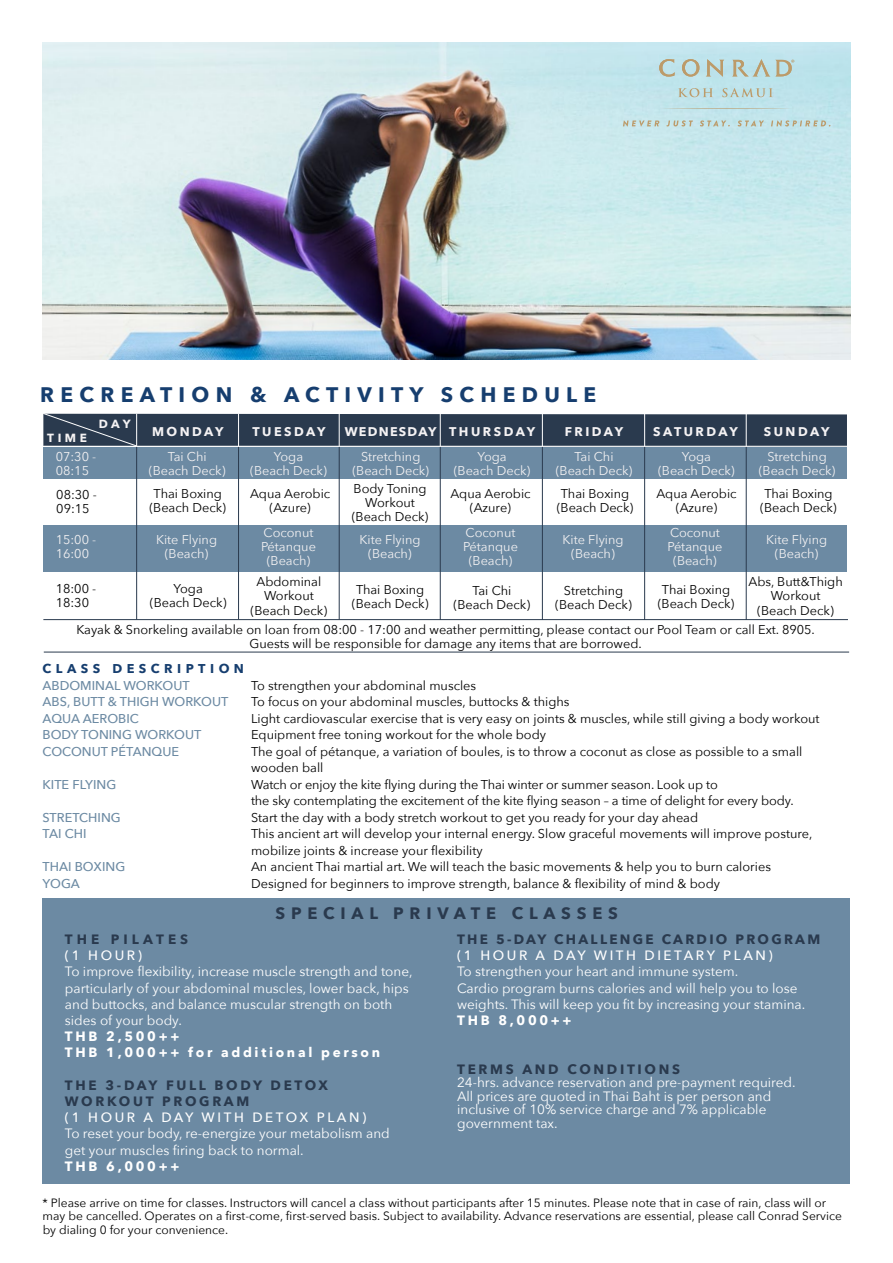
<style>
.page{position:relative;width:893px;height:1263px;background:#fff}
.page>*{position:absolute;margin:0;border:0;box-sizing:border-box;transform-origin:0 0}
.t1{font:700 21px "Avenir Next";letter-spacing:.3em;color:#163e6f}
.t2{font:700 16.5px "Avenir Next";letter-spacing:.35em;color:#2a3a4e}
.t3{font:13.5px/16.2px "Avenir Next";color:#fff}
.t4{font:700 13.5px/16.2px "Avenir Next";letter-spacing:.2em;color:#fff}
.t5{font:500 13.5px "Avenir Next";letter-spacing:.19em;color:#fff}
.t6{font:700 13.5px/16.2px "Avenir Next";letter-spacing:.2em;color:#2a3a4e}
.t7{font:700 13.5px "Avenir Next";letter-spacing:.17em;color:#2a3a4e}
.t8{font:700 13.5px "Avenir Next";letter-spacing:.3em;color:#2a3a4e}
.t9{font:12.75px/14.2px "Avenir Next";color:#000;text-align:center}
.t10{font:12.75px/14.2px "Avenir Next";color:#f4f2f3;text-align:center}
.t11{font:500 12.75px "Avenir Next";color:#6c8aa3}
.t12{font:700 12.75px "Avenir Next";letter-spacing:.35em;color:#163e6f}
.t13{font:700 12.6px "Avenir Next";letter-spacing:.2em;color:#f4f2f3}
.t14{font:700 12.6px "Avenir Next";letter-spacing:.1em;color:#f4f2f3}
.t15{font:12px/13.5px "Avenir Next";color:#000}
.t16{font:700 11.85px "Avenir Next";letter-spacing:.3em;color:#f4f2f3}
</style>
<div class="page">
<img style="left:43px;top:43px;width:807px;height:316px">
<svg style="left:678px;top:88px;width:35px;height:9px"></svg>
<svg style="left:722px;top:88px;width:51px;height:9px"></svg>
<svg style="left:659px;top:59px;width:16px;height:18px"></svg>
<svg style="left:682px;top:59px;width:17px;height:18px"></svg>
<svg style="left:706px;top:59px;width:18px;height:18px"></svg>
<svg style="left:732px;top:59px;width:62px;height:17px"></svg>
<svg style="left:660px;top:108px;width:133px;height:1px"></svg>
<svg style="left:623px;top:120px;width:36px;height:6px"></svg>
<svg style="left:666px;top:120px;width:27px;height:6px"></svg>
<svg style="left:700px;top:120px;width:30px;height:6px"></svg>
<svg style="left:738px;top:120px;width:26px;height:6px"></svg>
<svg style="left:771px;top:120px;width:59px;height:6px"></svg>
<div style="left:43px;top:447px;width:804px;height:32px;background:#6c8aa3"></div>
<div style="left:43px;top:525px;width:804px;height:47px;background:#6c8aa3"></div>
<svg style="left:43px;top:413px;width:804px;height:33px;background:#334356"></svg>
<hr style="left:43px;top:619px;width:805px;height:1px;background:#2a3a4e">
<hr style="left:44px;top:652px;width:805px;height:1px;background:#2a3a4e">
<hr style="left:136px;top:414px;width:1px;height:33px;background:#fff">
<hr style="left:136px;top:447px;width:1px;height:173px;background:#2a3a4e">
<hr style="left:238px;top:414px;width:1px;height:33px;background:#fff">
<hr style="left:238px;top:447px;width:1px;height:172px;background:#2a3a4e">
<hr style="left:339px;top:414px;width:1px;height:33px;background:#fff">
<hr style="left:339px;top:447px;width:1px;height:173px;background:#2a3a4e">
<hr style="left:440px;top:414px;width:1px;height:33px;background:#fff">
<hr style="left:440px;top:447px;width:1px;height:173px;background:#2a3a4e">
<hr style="left:542px;top:414px;width:1px;height:33px;background:#fff">
<hr style="left:542px;top:447px;width:1px;height:173px;background:#2a3a4e">
<hr style="left:644px;top:414px;width:1px;height:33px;background:#fff">
<hr style="left:644px;top:447px;width:1px;height:173px;background:#2a3a4e">
<hr style="left:746px;top:414px;width:1px;height:33px;background:#fff">
<hr style="left:746px;top:447px;width:1px;height:173px;background:#2a3a4e">
<div style="left:43px;top:898px;width:807px;height:285px;background:#6c8aa3"></div>
<h1 class="t1" style="left:40px;top:377px;width:557px">RECREATION &amp; ACTIVITY SCHEDULE</h1>
<p class="t16" style="left:99px;top:413px;width:33px">DAY</p>
<p class="t16" style="left:47px;top:427px;width:41px">TIME</p>
<p class="t13" style="left:152px;top:420px;width:73px">MONDAY</p>
<p class="t13" style="left:252px;top:420px;width:75px">TUESDAY</p>
<p class="t14" style="left:345px;top:420px;width:192px">WEDNESDAY THURSDAY</p>
<p class="t13" style="left:565px;top:420px;width:60px">FRIDAY</p>
<p class="t13" style="left:653px;top:420px;width:86px">SATURDAY</p>
<p class="t13" style="left:764px;top:420px;width:67px">SUNDAY</p>
<p class="t10" style="left:250px;top:449px;width:78px">Yoga<br>(Beach Deck)</p>
<p class="t10" style="left:352px;top:449px;width:78px">Stretching (Beach Deck)</p>
<p class="t10" style="left:759px;top:449px;width:78px">Stretching (Beach Deck)</p>
<p class="t10" style="left:149px;top:449px;width:78px">Tai Chi (Beach Deck)</p>
<p class="t10" style="left:556px;top:449px;width:78px">Tai Chi (Beach Deck)</p>
<p class="t10" style="left:454px;top:449px;width:78px">Yoga<br>(Beach Deck)</p>
<p class="t10" style="left:658px;top:449px;width:78px">Yoga<br>(Beach Deck)</p>
<p class="t9" style="left:450px;top:486px;width:82px">Aqua Aerobic (Azure)</p>
<p class="t9" style="left:656px;top:486px;width:82px">Aqua Aerobic (Azure)</p>
<p class="t10" style="left:56px;top:449px;width:42px;text-align:left">07:30 -<br>08:15</p>
<p class="t9" style="left:56px;top:487px;width:42px;text-align:left">08:30 -<br>09:15</p>
<p class="t10" style="left:56px;top:532px;width:42px;text-align:left">15:00 -<br>16:00</p>
<p class="t9" style="left:56px;top:581px;width:42px;text-align:left">18:00 -<br>18:30</p>
<p class="t9" style="left:352px;top:481px;width:78px">Body Toning<br>Workout (Beach Deck)</p>
<p class="t9" style="left:149px;top:486px;width:78px">Thai Boxing (Beach Deck)</p>
<p class="t9" style="left:557px;top:486px;width:78px">Thai Boxing (Beach Deck)</p>
<p class="t9" style="left:760px;top:486px;width:78px">Thai Boxing (Beach Deck)</p>
<p class="t9" style="left:250px;top:486px;width:82px">Aqua Aerobic (Azure)</p>
<p class="t10" style="left:261px;top:524px;width:56px">Coconut<br>Pétanque (Beach)</p>
<p class="t10" style="left:463px;top:524px;width:56px">Coconut<br>Pétanque (Beach)</p>
<p class="t10" style="left:667px;top:524px;width:56px">Coconut<br>Pétanque (Beach)</p>
<p class="t9" style="left:251px;top:574px;width:78px">Abdominal<br>Workout (Beach Deck)</p>
<p class="t9" style="left:748px;top:574px;width:96px">Abs, Butt&amp;Thigh<br>Workout<br>(Beach Deck)</p>
<p class="t10" style="left:156px;top:532px;width:62px">Kite Flying (Beach)</p>
<p class="t10" style="left:360px;top:532px;width:62px">Kite Flying (Beach)</p>
<p class="t10" style="left:563px;top:532px;width:62px">Kite Flying (Beach)</p>
<p class="t10" style="left:766px;top:532px;width:62px">Kite Flying (Beach)</p>
<p class="t9" style="left:150px;top:581px;width:78px">Yoga<br>(Beach Deck)</p>
<p class="t9" style="left:352px;top:582px;width:78px">Thai Boxing (Beach Deck)</p>
<p class="t9" style="left:658px;top:582px;width:78px">Thai Boxing (Beach Deck)</p>
<p class="t9" style="left:555px;top:582px;width:78px">Stretching (Beach Deck)</p>
<p class="t9" style="left:454px;top:582px;width:78px">Tai Chi (Beach Deck)</p>
<p class="t9" style="left:76px;top:622px;width:740px">Kayak &amp; Snorkeling available on loan from 08:00 - 17:00 and weather permitting, please contact our Pool Team or call Ext. 8905.<br>Guests will be responsible for damage any items that are borrowed.</p>
<p class="t12" style="left:43px;top:658px;width:203px">CLASS DESCRIPTION</p>
<p class="t11" style="left:43px;top:674px;width:149px">ABDOMINAL WORKOUT</p>
<p class="t9" style="left:251px;top:678px;width:227px">To strengthen your abdominal muscles</p>
<p class="t11" style="left:43px;top:691px;width:187px">ABS, BUTT &amp; THIGH WORKOUT</p>
<p class="t9" style="left:251px;top:694px;width:320px">To focus on your abdominal muscles, buttocks &amp; thighs</p>
<p class="t11" style="left:43px;top:707px;width:98px">AQUA AEROBIC</p>
<p class="t9" style="left:251px;top:711px;width:570px">Light cardiovascular exercise that is very easy on joints &amp; muscles, while still giving a body workout</p>
<p class="t11" style="left:43px;top:724px;width:160px">BODY TONING WORKOUT</p>
<p class="t9" style="left:251px;top:727px;width:297px">Equipment free toning workout for the whole body</p>
<p class="t11" style="left:43px;top:740px;width:138px">COCONUT PÉTANQUE</p>
<p class="t9" style="left:251px;top:742px;width:553px;line-height:16.5px;text-align:left">The goal of pétanque, a variation of boules, is to throw a coconut as close as possible to a small wooden ball</p>
<p class="t11" style="left:43px;top:773px;width:75px">KITE FLYING</p>
<p class="t9" style="left:251px;top:775px;width:544px;line-height:16.5px;text-align:left">Watch or enjoy the kite flying during the Thai winter or summer season. Look up to<br>the sky contemplating the excitement of the kite flying season – a time of delight for every body.</p>
<p class="t11" style="left:43px;top:806px;width:80px">STRETCHING</p>
<p class="t9" style="left:251px;top:810px;width:449px">Start the day with a body stretch workout to get you ready for your day ahead</p>
<p class="t11" style="left:43px;top:823px;width:45px">TAI CHI</p>
<p class="t9" style="left:251px;top:825px;width:563px;line-height:16.5px;text-align:left">This ancient art will develop your internal energy. Slow graceful movements will improve posture, mobilize joints &amp; increase your flexibility</p>
<p class="t11" style="left:43px;top:856px;width:84px">THAI BOXING</p>
<p class="t9" style="left:251px;top:859px;width:521px">An ancient Thai martial art. We will teach the basic movements &amp; help you to burn calories</p>
<p class="t11" style="left:43px;top:872px;width:39px">YOGA</p>
<p class="t9" style="left:251px;top:875px;width:470px">Designed for beginners to improve strength, balance &amp; flexibility of mind &amp; body</p>
<p class="t2" style="left:276px;top:899px;width:344px">SPECIAL PRIVATE CLASSES</p>
<p class="t8" style="left:65px;top:927px;width:125px">THE PILATES</p>
<p class="t5" style="left:65px;top:944px;width:79px">(1 HOUR)</p>
<p class="t3" style="left:65px;top:963px;width:349px">To improve flexibility, increase muscle strength and tone, particularly of your abdominal muscles, lower back, hips and buttocks, and balance muscular strength on both sides of your body.</p>
<p class="t4" style="left:65px;top:1028px;width:317px">THB 2,500++<br>THB 1,000++ for additional person</p>
<p class="t6" style="left:65px;top:1077px;width:265px">THE 3-DAY FULL BODY DETOX<br>WORKOUT PROGRAM</p>
<p class="t5" style="left:65px;top:1106px;width:303px">(1 HOUR A DAY WITH DETOX PLAN)</p>
<p class="t3" style="left:65px;top:1125px;width:326px">To reset your body, re-energize your metabolism and get your muscles firing back to normal.</p>
<p class="t4" style="left:65px;top:1158px;width:116px">THB 6,000++</p>
<p class="t7" style="left:457px;top:927px;width:365px">THE 5-DAY CHALLENGE CARDIO PROGRAM</p>
<p class="t5" style="left:457px;top:944px;width:317px">(1 HOUR A DAY WITH DIETARY PLAN)</p>
<p class="t3" style="left:457px;top:963px;width:350px">To strengthen your heart and immune system.<br>Cardio program burns calories and will help you to lose weights. This will keep you fit by increasing your stamina.</p>
<p class="t4" style="left:457px;top:1012px;width:116px">THB 8,000++</p>
<p class="t6" style="left:457px;top:1060px;width:225px">TERMS AND CONDITIONS</p>
<p class="t3" style="left:457px;top:1075px;width:340px;line-height:13.5px">24-hrs. advance reservation and pre-payment required.<br>All prices are quoted in Thai Baht is per person and inclusive of 10% service charge and 7% applicable government tax.</p>
<p class="t15" style="left:43px;top:1195px;width:801px">* Please arrive on time for classes. Instructors will cancel a class without participants after 15 minutes. Please note that in case of rain, class will or may be cancelled. Operates on a first-come, first-served basis. Subject to availability. Advance reservations are essential, please call Conrad Service by dialing 0 for your convenience.</p>
</div>
